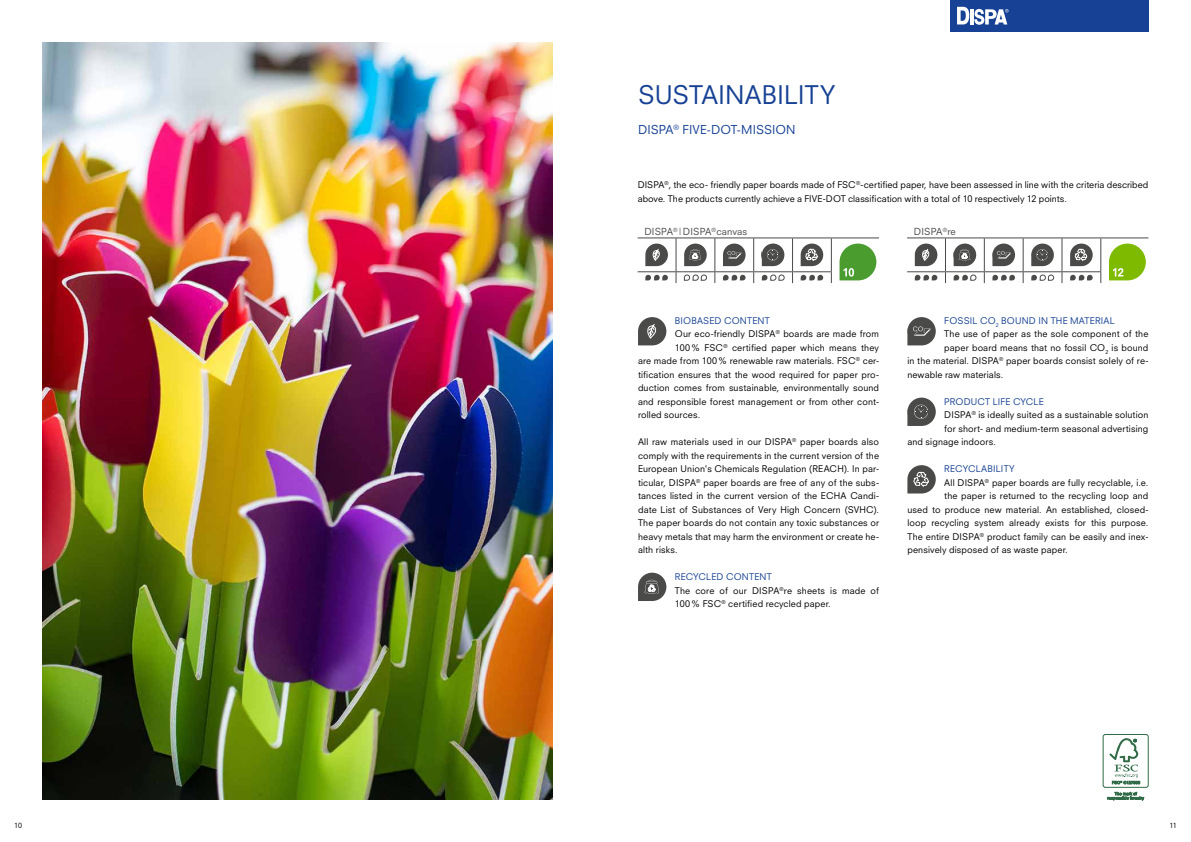
<style>
.page{position:relative;width:1191px;height:842px;background:#fff}
.page>*{position:absolute;margin:0;border:0;box-sizing:border-box;transform-origin:0 0}
.t1{font:25px "Neuzeit SLT Std";color:#164194}
.t2{font:12px "Neuzeit SLT Std";color:#164194}
.t3{font:9.5px "Neuzeit SLT Std";letter-spacing:.01em;color:#4a4a49}
.t4{font:9px/13.5px "Neuzeit SLT Std";letter-spacing:.015em;color:#000}
.t5{font:9px "Neuzeit SLT Std";letter-spacing:.02em;color:#164194}
.t6{font:7px "Neuzeit SLT Std";color:#000}
.s1{color:#164194}
</style>
<div class="page">
<div style="left:950px;top:0;width:198px;height:31px;background:#164194"></div>
<img style="left:43px;top:43px;width:510px;height:756px">
<svg style="left:957px;top:7px;width:51px;height:18px"></svg>
<div style="left:1102px;top:734px;width:46px;height:53px;border:1px solid #306a46;border-radius:2px"></div>
<svg style="left:1109px;top:738px;width:31px;height:46px"></svg>
<svg style="left:1107px;top:792px;width:37px;height:8px"></svg>
<svg style="left:907px;top:317px;width:28px;height:28px"></svg>
<svg style="left:907px;top:398px;width:28px;height:28px"></svg>
<svg style="left:907px;top:465px;width:28px;height:28px"></svg>
<svg style="left:638px;top:317px;width:28px;height:28px"></svg>
<hr style="left:637px;top:238px;width:39px;height:1px;background:#4a4a49">
<hr style="left:676px;top:238px;width:39px;height:1px;background:#4a4a49">
<hr style="left:675px;top:238px;width:1px;height:33px;background:#4a4a49">
<hr style="left:715px;top:238px;width:38px;height:1px;background:#4a4a49">
<hr style="left:714px;top:238px;width:1px;height:33px;background:#4a4a49">
<hr style="left:753px;top:238px;width:39px;height:1px;background:#4a4a49">
<hr style="left:753px;top:238px;width:1px;height:33px;background:#4a4a49">
<hr style="left:792px;top:238px;width:39px;height:1px;background:#4a4a49">
<hr style="left:792px;top:238px;width:1px;height:33px;background:#4a4a49">
<hr style="left:831px;top:238px;width:48px;height:1px;background:#4a4a49">
<hr style="left:831px;top:238px;width:1px;height:33px;background:#4a4a49">
<hr style="left:637px;top:271px;width:39px;height:1px;background:#4a4a49">
<hr style="left:676px;top:271px;width:39px;height:1px;background:#4a4a49">
<hr style="left:715px;top:271px;width:38px;height:1px;background:#4a4a49">
<hr style="left:753px;top:271px;width:39px;height:1px;background:#4a4a49">
<hr style="left:792px;top:271px;width:39px;height:1px;background:#4a4a49">
<svg style="left:645px;top:244px;width:23px;height:22px"></svg>
<svg style="left:684px;top:244px;width:22px;height:22px"></svg>
<svg style="left:723px;top:244px;width:22px;height:22px"></svg>
<svg style="left:762px;top:244px;width:22px;height:22px"></svg>
<svg style="left:800px;top:244px;width:23px;height:22px"></svg>
<svg style="left:645px;top:275px;width:23px;height:5px"></svg>
<svg style="left:684px;top:275px;width:23px;height:6px"></svg>
<svg style="left:723px;top:275px;width:22px;height:5px"></svg>
<svg style="left:762px;top:275px;width:22px;height:6px"></svg>
<svg style="left:800px;top:275px;width:23px;height:5px"></svg>
<svg style="left:839px;top:244px;width:37px;height:36px"></svg>
<hr style="left:907px;top:238px;width:38px;height:1px;background:#4a4a49">
<hr style="left:945px;top:238px;width:39px;height:1px;background:#4a4a49">
<hr style="left:945px;top:238px;width:1px;height:33px;background:#4a4a49">
<hr style="left:984px;top:238px;width:39px;height:1px;background:#4a4a49">
<hr style="left:984px;top:238px;width:1px;height:33px;background:#4a4a49">
<hr style="left:1023px;top:238px;width:39px;height:1px;background:#4a4a49">
<hr style="left:1022px;top:238px;width:1px;height:33px;background:#4a4a49">
<hr style="left:1062px;top:238px;width:38px;height:1px;background:#4a4a49">
<hr style="left:1061px;top:238px;width:1px;height:33px;background:#4a4a49">
<hr style="left:1100px;top:238px;width:48px;height:1px;background:#4a4a49">
<hr style="left:1100px;top:238px;width:1px;height:33px;background:#4a4a49">
<hr style="left:907px;top:271px;width:38px;height:1px;background:#4a4a49">
<hr style="left:945px;top:271px;width:39px;height:1px;background:#4a4a49">
<hr style="left:984px;top:271px;width:39px;height:1px;background:#4a4a49">
<hr style="left:1023px;top:271px;width:39px;height:1px;background:#4a4a49">
<hr style="left:1062px;top:271px;width:39px;height:1px;background:#4a4a49">
<svg style="left:914px;top:244px;width:23px;height:22px"></svg>
<svg style="left:953px;top:244px;width:23px;height:22px"></svg>
<svg style="left:992px;top:244px;width:23px;height:22px"></svg>
<svg style="left:1031px;top:244px;width:22px;height:22px"></svg>
<svg style="left:1070px;top:244px;width:22px;height:22px"></svg>
<svg style="left:914px;top:275px;width:23px;height:5px"></svg>
<svg style="left:953px;top:275px;width:23px;height:6px"></svg>
<svg style="left:992px;top:275px;width:23px;height:5px"></svg>
<svg style="left:1031px;top:275px;width:23px;height:6px"></svg>
<svg style="left:1070px;top:275px;width:22px;height:5px"></svg>
<svg style="left:1109px;top:244px;width:36px;height:36px"></svg>
<svg style="left:638px;top:573px;width:28px;height:28px"></svg>
<h1 class="t1" style="left:638px;top:79px;width:199px">SUSTAINABILITY</h1>
<h2 class="t2" style="left:638px;top:122px;width:159px">DISPA<sup>®</sup> FIVE-DOT-MISSION</h2>
<p class="t4" style="left:637px;top:178px;width:512px">DISPA<sup>®</sup>, the eco- friendly paper boards made of FSC<sup>®</sup>-certified paper, have been assessed in line with the criteria described above. The products currently achieve a FIVE-DOT classification with a total of 10 respectively 12 points.</p>
<p class="t3" style="left:644px;top:225px;width:104px">DISPA<sup>®</sup> | DISPA<sup>®</sup>canvas</p>
<p class="t3" style="left:914px;top:225px;width:44px">DISPA<sup>®</sup>re</p>
<p class="t5" style="left:675px;top:315px;width:96px">BIOBASED CONTENT</p>
<p class="t4" style="left:675px;top:327px;width:206px">Our eco-friendly DISPA<sup>®</sup> boards are made from</p>
<p class="t4" style="left:675px;top:341px;width:206px">100% FSC<sup>®</sup> certified paper which means they</p>
<p class="t4" style="left:638px;top:354px;width:242px">are made from 100% renewable raw materials. FSC<sup>®</sup> cer‑</p>
<p class="t4" style="left:638px;top:368px;width:242px">tification ensures that the wood required for paper pro‑</p>
<p class="t4" style="left:638px;top:381px;width:242px">duction comes from sustainable, environmentally sound</p>
<p class="t4" style="left:638px;top:395px;width:242px">and responsible forest management or from other cont‑</p>
<p class="t4" style="left:638px;top:408px;width:64px">rolled sources.</p>
<p class="t4" style="left:638px;top:435px;width:242px;text-align:justify">All raw materials used in our DISPA<sup>®</sup> paper boards also comply with the requirements in the current version of the European Union's Chemicals Regulation (REACH). In par‑ ticular, DISPA<sup>®</sup> paper boards are free of any of the subs‑ tances listed in the current version of the ECHA Candi‑ date List of Substances of Very High Concern (SVHC).<br>The paper boards do not contain any toxic substances or heavy metals that may harm the environment or create he‑ alth risks.</p>
<p class="t4" style="left:675px;top:570px;width:206px"><span class="s1">RECYCLED CONTENT<br></span>The core of our DISPA<sup>®</sup>re sheets is made of<br>100% FSC<sup>®</sup> certified recycled paper.</p>
<p class="t5" style="left:944px;top:315px;width:172px">FOSSIL CO<sub>2</sub> BOUND IN THE MATERIAL</p>
<p class="t4" style="left:944px;top:327px;width:206px">The use of paper as the sole component of the</p>
<p class="t4" style="left:944px;top:341px;width:206px">paper board means that no fossil CO<sub>2</sub> is bound</p>
<p class="t4" style="left:907px;top:354px;width:242px">in the material. DISPA<sup>®</sup> paper boards consist solely of re‑</p>
<p class="t4" style="left:907px;top:368px;width:97px">newable raw materials.</p>
<p class="t5" style="left:944px;top:396px;width:101px">PRODUCT LIFE CYCLE</p>
<p class="t4" style="left:944px;top:408px;width:206px">DISPA<sup>®</sup> is ideally suited as a sustainable solution</p>
<p class="t4" style="left:944px;top:422px;width:206px">for short- and medium-term seasonal advertising</p>
<p class="t4" style="left:907px;top:435px;width:90px">and signage indoors.</p>
<p class="t5" style="left:944px;top:464px;width:72px">RECYCLABILITY</p>
<p class="t4" style="left:944px;top:476px;width:206px">All DISPA<sup>®</sup> paper boards are fully recyclable, i.e.</p>
<p class="t4" style="left:944px;top:489px;width:206px">the paper is returned to the recycling loop and</p>
<p class="t4" style="left:907px;top:503px;width:242px">used to produce new material. An established, closed-</p>
<p class="t4" style="left:907px;top:516px;width:242px">loop recycling system already exists for this purpose.</p>
<p class="t4" style="left:907px;top:530px;width:242px">The entire DISPA<sup>®</sup> product family can be easily and inex-</p>
<p class="t4" style="left:907px;top:543px;width:162px">pensively disposed of as waste paper.</p>
<p class="t6" style="left:14px;top:821px;width:9px">10</p>
<p class="t6" style="left:1169px;top:821px;width:9px">11</p>
</div>
